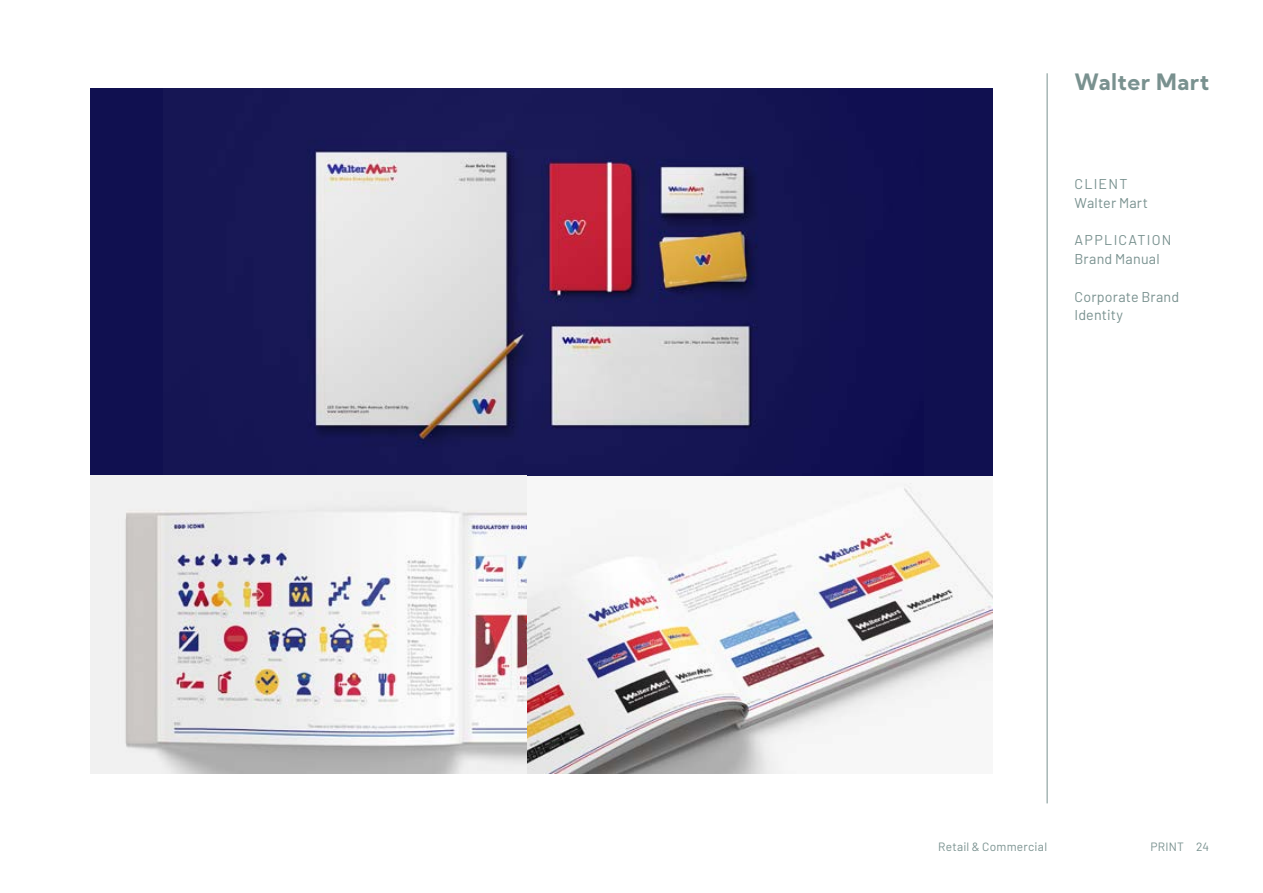
<style>
.page{position:relative;width:1263px;height:893px;background:#fff}
.page>*{position:absolute;margin:0;border:0;box-sizing:border-box;transform-origin:0 0}
.t1{font:700 22.5px "Kumbh Sans";letter-spacing:.02em;color:#79918f}
.t2{font:14.25px/18.8px "Barlow";letter-spacing:.02em;color:#79918f}
.t3{font:12px "Barlow";letter-spacing:.02em;color:#79918f}
</style>
<div class="page">
<img style="left:91px;top:476px;width:901px;height:297px">
<div style="left:90px;top:88px;width:902px;height:388px;background:#101050"></div>
<img style="left:164px;top:114px;width:593px;height:362px">
<hr style="left:1047px;top:73px;width:1px;height:730px;background:#79918f">
<h1 class="t1" style="left:1074px;top:68px;width:136px">Walter Mart</h1>
<p class="t2" style="left:1074px;top:173px;width:75px">CLIENT<br>Walter Mart</p>
<p class="t2" style="left:1074px;top:230px;width:98px">APPLICATION<br>Brand Manual</p>
<p class="t2" style="left:1074px;top:286px;width:106px">Corporate Brand<br>Identity</p>
<p class="t3" style="left:938px;top:838px;width:110px">Retail &amp; Commercial</p>
<p class="t3" style="left:1150px;top:838px;width:60px">PRINT 24</p>
</div>
